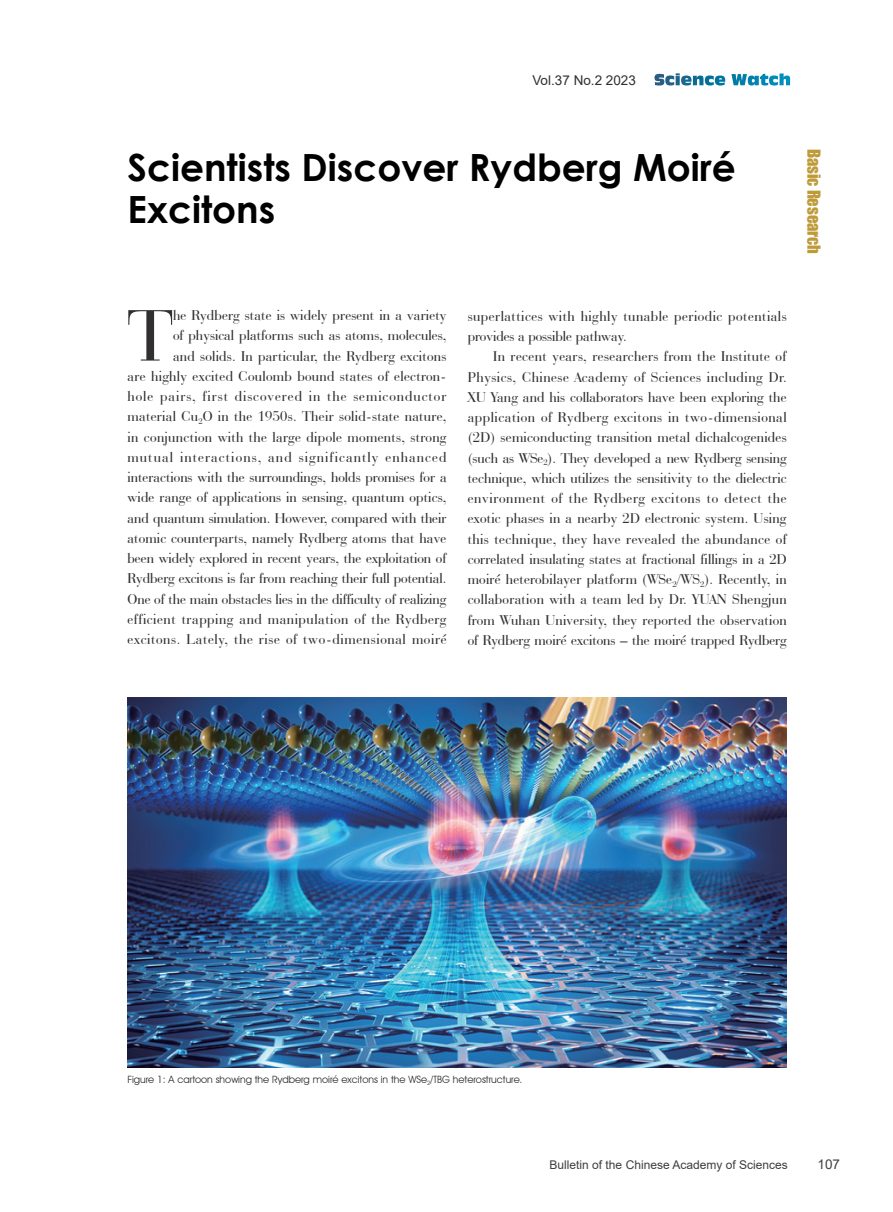
<style>
.page{position:relative;width:893px;height:1212px;background:#fff}
.page>*{position:absolute;margin:0;border:0;box-sizing:border-box;transform-origin:0 0}
.正文{font:76.2px "Bauer Bodoni BT";color:#312f30}
.大标题{font:700 37.5px/42px "Century Gothic";color:#000}
.图片说明{font:16.5px "Impact";color:#be9a39}
.正文-2{font:15px/20.2px "Bauer Bodoni BT";letter-spacing:.01em;color:#312f30;text-align:right}
.正文-3{font:15px/20.2px "Bauer Bodoni BT";letter-spacing:.035em;color:#312f30}
.t1{font:13.5px "Arial";color:#312f30}
.t2{font:13.5px "Arial";color:#3e3e3f}
.t3{font:12px "Arial";color:#3e3e3f}
.图片说明-2{font:10.05px "Avant Garde IT Cby BT";color:#312f30}
.s1{font-family:"Antique Olive Compact";font-size:15px;color:#fff}
</style>
<div class="page">
<img style="left:128px;top:697px;width:659px;height:371px">
<p class="t1" style="left:532px;top:71px;width:260px">Vol.37 No.2 2023 <span class="s1">Science Watch</span></p>
<p class="大标题" style="left:128px;top:145px;width:610px">Scientists Discover Rydberg Moiré<br>Excitons</p>
<p class="图片说明" style="left:827px;top:149px;width:107px;rotate:90deg">Basic Research</p>
<p class="正文-2" style="left:128px;top:305px;width:321px">he Rydberg state is widely present in a variety<br>of physical platforms such as atoms, molecules,<br>and solids. In particular, the Rydberg excitons<br>are highly excited Coulomb bound states of electron&shy;hole pairs, first discovered in the semiconductor material Cu<sub>2</sub>O in the 1950s. Their solid-state nature, in conjunction with the large dipole moments, strong mutual interactions, and significantly enhanced interactions with the surroundings, holds promises for a wide range of applications in sensing, quantum optics, and quantum simulation. However, compared with their atomic counterparts, namely Rydberg atoms that have been widely explored in recent years, the exploitation of Rydberg excitons is far from reaching their full potential.<br>One of the main obstacles lies in the difficulty of realizing efficient trapping and manipulation of the Rydberg excitons. Lately, the rise of two-dimensional moiré</p>
<p class="正文" style="left:128px;top:289px;width:47px">T</p>
<p class="正文-3" style="left:468px;top:305px;width:320px">superlattices with highly tunable periodic potentials provides a possible pathway.</p>
<p class="正文-2" style="left:468px;top:346px;width:321px;text-align:justify;text-indent:26px">In recent years, researchers from the Institute of Physics, Chinese Academy of Sciences including Dr.<br>XU Yang and his collaborators have been exploring the application of Rydberg excitons in two-dimensional (2D) semiconducting transition metal dichalcogenides (such as WSe<sub>2</sub>). They developed a new Rydberg sensing technique, which utilizes the sensitivity to the dielectric environment of the Rydberg excitons to detect the exotic phases in a nearby 2D electronic system. Using this technique, they have revealed the abundance of correlated insulating states at fractional fillings in a 2D moiré heterobilayer platform (WSe<sub>2</sub>/WS<sub>2</sub>). Recently, in collaboration with a team led by Dr. YUAN Shengjun from Wuhan University, they reported the observation of Rydberg moiré excitons – the moiré trapped Rydberg</p>
<p class="图片说明-2" style="left:127px;top:1073px;width:396px">Figure 1: A cartoon showing the Rydberg moiré excitons in the WSe<sub>2</sub>/TBG heterostructure.</p>
<p class="t3" style="left:550px;top:1156px;width:240px">Bulletin of the Chinese Academy of Sciences</p>
<p class="t2" style="left:817px;top:1155px;width:24px">107</p>
</div>
